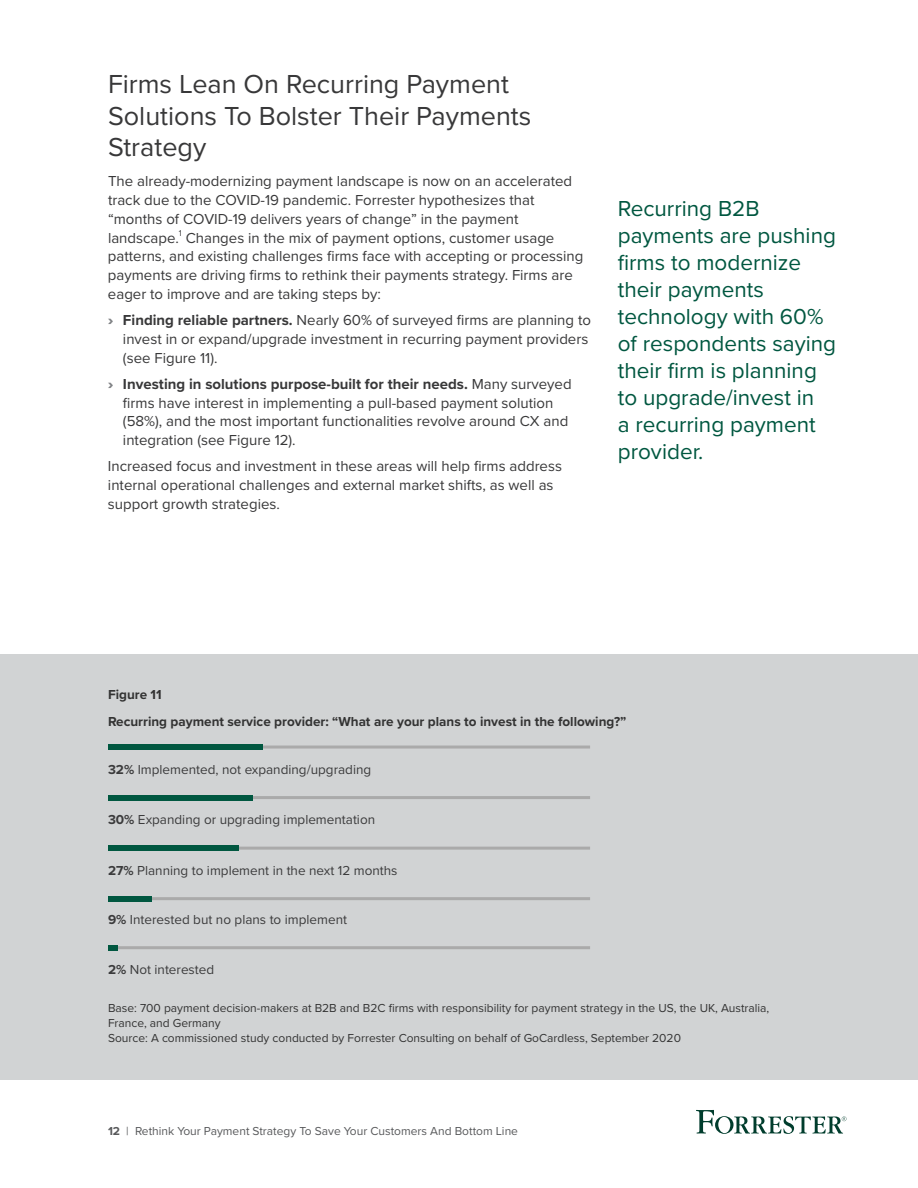
<style>
.page{position:relative;width:918px;height:1188px;background:#fff}
.page>*{position:absolute;margin:0;border:0;box-sizing:border-box;transform-origin:0 0}
.t1{font:27px/31.5px "Proxima Nova";color:#383839}
.t2{font:22.5px/27px "Proxima Nova";color:#005740}
.t3{font:15px/18.8px "Proxima Nova";color:#383839}
.t4{font:13.5px "Proxima Nova";color:#3b3b3c}
.t5{font:700 13.5px/27px "Proxima Nova";color:#333}
.t6{font:12px/15px "Proxima Nova";color:#333}
.t7{font:12px "Proxima Nova";color:#58595b}
.s1{font-weight:900;color:#808285}
.s2{font-weight:700}
</style>
<div class="page">
<svg style="left:696px;top:1110px;width:150px;height:24px"></svg>
<div style="left:0;top:654px;width:918px;height:426px;background:#d1d3d4"></div>
<hr style="left:109px;top:746px;width:481px;height:3px;background:#aaa">
<div style="left:109px;top:744px;width:154px;height:6px;background:#005740"></div>
<hr style="left:109px;top:796px;width:481px;height:3px;background:#aaa">
<div style="left:109px;top:795px;width:144px;height:6px;background:#005740"></div>
<hr style="left:109px;top:847px;width:481px;height:3px;background:#aaa">
<div style="left:109px;top:845px;width:130px;height:6px;background:#005740"></div>
<hr style="left:109px;top:897px;width:481px;height:3px;background:#aaa">
<div style="left:109px;top:896px;width:43px;height:6px;background:#005740"></div>
<hr style="left:109px;top:946px;width:481px;height:3px;background:#aaa">
<div style="left:109px;top:945px;width:9px;height:6px;background:#005740"></div>
<h1 class="t1" style="left:108px;top:67px;width:425px">Firms Lean On Recurring Payment<br>Solutions To Bolster Their Payments<br>Strategy</h1>
<p class="t3" style="left:108px;top:171px;width:477px">The already-modernizing payment landscape is now on an accelerated track due to the COVID-19 pandemic. Forrester hypothesizes that “months of COVID-19 delivers years of change” in the payment landscape.<sup>1</sup> Changes in the mix of payment options, customer usage patterns, and existing challenges firms face with accepting or processing payments are driving firms to rethink their payments strategy. Firms are eager to improve and are taking steps by:</p>
<p class="t3" style="left:123px;top:310px;width:470px;text-indent:-15px"><span class="s1">›</span> <span class="s2">Finding reliable partners.</span> Nearly 60% of surveyed firms are planning to invest in or expand/upgrade investment in recurring payment providers (see Figure 11).</p>
<p class="t3" style="left:123px;top:374px;width:450px;text-indent:-15px"><span class="s1">›</span> <span class="s2">Investing in solutions purpose-built for their needs.</span> Many surveyed firms have interest in implementing a pull-based payment solution (58%), and the most important functionalities revolve around CX and integration (see Figure 12).</p>
<p class="t3" style="left:108px;top:456px;width:456px">Increased focus and investment in these areas will help firms address internal operational challenges and external market shifts, as well as support growth strategies.</p>
<h2 class="t2" style="left:618px;top:194px;width:220px">Recurring B2B payments are pushing firms to modernize their payments technology with 60% of respondents saying their firm is planning to upgrade/invest in<br>a recurring payment provider.</h2>
<p class="t5" style="left:108px;top:681px;width:520px">Figure 11<br>Recurring payment service provider: “What are your plans to invest in the following?”</p>
<p class="t4" style="left:108px;top:759px;width:265px"><span class="s2">32%</span> Implemented, not expanding/upgrading</p>
<p class="t4" style="left:108px;top:810px;width:269px"><span class="s2">30%</span> Expanding or upgrading implementation</p>
<p class="t4" style="left:108px;top:860px;width:291px"><span class="s2">27%</span> Planning to implement in the next 12 months</p>
<p class="t4" style="left:108px;top:909px;width:241px"><span class="s2">9%</span> Interested but no plans to implement</p>
<p class="t4" style="left:108px;top:960px;width:108px"><span class="s2">2%</span> Not interested</p>
<p class="t6" style="left:108px;top:1000px;width:663px">Base: 700 payment decision-makers at B2B and B2C firms with responsibility for payment strategy in the US, the UK, Australia,<br>France, and Germany<br>Source: A commissioned study conducted by Forrester Consulting on behalf of GoCardless, September 2020</p>
<p class="t7" style="left:108px;top:1122px;width:412px"><span class="s2">12</span> | Rethink Your Payment Strategy To Save Your Customers And Bottom Line</p>
</div>
